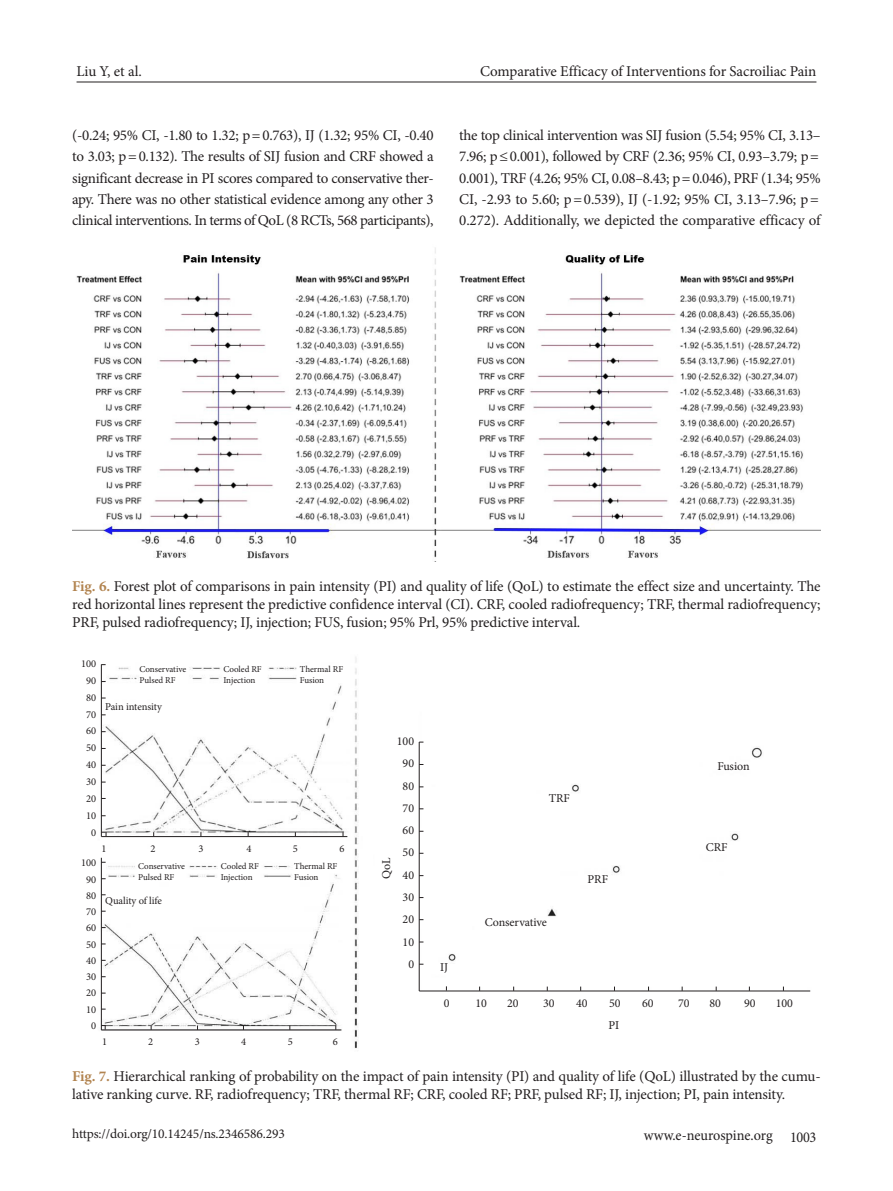
<style>
.page{position:relative;width:893px;height:1191px;background:#fff}
.page>*{position:absolute;margin:0;border:0;box-sizing:border-box;transform-origin:0 0}
.표그림캡션{font:15px/18px "Minion Pro";letter-spacing:-.01em;color:#231f20;text-align:justify}
.본문{font:15px/21.3px "Minion Pro";letter-spacing:-.02em;color:#231f20;text-align:justify}
.표그림캡션-2{font:15px "Minion Pro";letter-spacing:-.01em;color:#231f20;scale:.95 1}
.t1{font:13.5px "Minion Pro";letter-spacing:-.01em;color:#231f20}
.그림_지문_8pt{font:12px "Minion Pro";letter-spacing:-.005em;color:#231f20}
.그림_지문_8pt-2{font:10.5px "Minion Pro";letter-spacing:-.005em;color:#231f20}
.그림_지문_8pt-3{font:9px "Minion Pro";letter-spacing:-.005em;color:#231f20}
.s1{font-weight:700;color:#b28450}
</style>
<div class="page">
<hr style="left:77px;top:82px;width:739px;height:1px;background:#231f20">
<img style="left:72px;top:248px;width:749px;height:311px">
<img style="left:418px;top:741px;width:393px;height:251px">
<img style="left:100px;top:657px;width:259px;height:392px">
<hr style="left:101px;top:664px;width:1px;height:172px;background:#231f20">
<svg style="left:101px;top:832px;width:6px;height:4px"></svg>
<hr style="left:101px;top:836px;width:246px;height:1px;background:#231f20">
<hr style="left:419px;top:742px;width:1px;height:249px;background:#231f20">
<hr style="left:419px;top:990px;width:391px;height:1px;background:#231f20">
<hr style="left:101px;top:857px;width:1px;height:173px;background:#231f20">
<svg style="left:101px;top:1025px;width:5px;height:4px"></svg>
<hr style="left:101px;top:1029px;width:240px;height:1px;background:#231f20">
<p class="표그림캡션" style="left:77px;top:62px;width:67px">Liu Y, et al.</p>
<p class="표그림캡션" style="left:480px;top:62px;width:338px">Comparative Efficacy of Interventions for Sacroiliac Pain</p>
<p class="본문" style="left:72px;top:125px;width:363px">(-0.24; 95% CI, -1.80 to 1.32; p= 0.763), IJ (1.32; 95% CI, -0.40 to 3.03; p= 0.132). The results of SIJ fusion and CRF showed a significant decrease in PI scores compared to conservative ther&shy;apy. There was no other statistical evidence among any other 3 clinical interventions. In terms of QoL (8 RCTs, 568 participants),</p>
<p class="본문" style="left:459px;top:125px;width:363px;text-align:left">the top clinical intervention was SIJ fusion (5.54; 95% CI, 3.13– 7.96; p≤ 0.001), followed by CRF (2.36; 95% CI, 0.93–3.79; p= 0.001), TRF (4.26; 95% CI, 0.08–8.43; p= 0.046), PRF (1.34; 95% CI, -2.93 to 5.60; p = 0.539), IJ (-1.92; 95% CI, 3.13–7.96; p = 0.272). Additionally, we depicted the comparative efficacy of</p>
<p class="표그림캡션" style="left:72px;top:577px;width:750px"><span class="s1">Fig. 6.</span> Forest plot of comparisons in pain intensity (PI) and quality of life (QoL) to estimate the effect size and uncertainty. The red horizontal lines represent the predictive confidence interval (CI). CRF, cooled radiofrequency; TRF, thermal radiofrequency; PRF, pulsed radiofrequency; IJ, injection; FUS, fusion; 95% Prl, 95% predictive interval.</p>
<p class="그림_지문_8pt-2" style="left:81px;top:656px;width:17px">100</p>
<p class="그림_지문_8pt-2" style="left:86px;top:673px;width:12px">90</p>
<p class="그림_지문_8pt-2" style="left:86px;top:690px;width:12px">80</p>
<p class="그림_지문_8pt-2" style="left:86px;top:707px;width:12px">70</p>
<p class="그림_지문_8pt-2" style="left:86px;top:724px;width:12px">60</p>
<p class="그림_지문_8pt-2" style="left:86px;top:741px;width:12px">50</p>
<p class="그림_지문_8pt-2" style="left:86px;top:757px;width:12px">40</p>
<p class="그림_지문_8pt-2" style="left:86px;top:774px;width:12px">30</p>
<p class="그림_지문_8pt-2" style="left:86px;top:791px;width:12px">20</p>
<p class="그림_지문_8pt-2" style="left:86px;top:808px;width:12px">10</p>
<p class="그림_지문_8pt-2" style="left:91px;top:825px;width:7px">0</p>
<p class="그림_지문_8pt-3" style="left:139px;top:663px;width:48px">Conservative</p>
<p class="그림_지문_8pt-3" style="left:223px;top:663px;width:40px">Cooled RF</p>
<p class="그림_지문_8pt-3" style="left:300px;top:663px;width:45px">Thermal RF</p>
<p class="그림_지문_8pt-3" style="left:139px;top:674px;width:38px">Pulsed RF</p>
<p class="그림_지문_8pt-3" style="left:223px;top:674px;width:34px">Injection</p>
<p class="그림_지문_8pt-3" style="left:300px;top:674px;width:26px">Fusion</p>
<p class="그림_지문_8pt-2" style="left:105px;top:700px;width:58px">Pain intensity</p>
<p class="그림_지문_8pt-2" style="left:101px;top:841px;width:7px">1</p>
<p class="그림_지문_8pt-2" style="left:150px;top:841px;width:7px">2</p>
<p class="그림_지문_8pt-2" style="left:198px;top:841px;width:7px">3</p>
<p class="그림_지문_8pt-2" style="left:246px;top:841px;width:7px">4</p>
<p class="그림_지문_8pt-2" style="left:293px;top:841px;width:7px">5</p>
<p class="그림_지문_8pt-2" style="left:339px;top:841px;width:7px">6</p>
<p class="그림_지문_8pt-2" style="left:81px;top:856px;width:17px">100</p>
<p class="그림_지문_8pt-2" style="left:86px;top:872px;width:12px">90</p>
<p class="그림_지문_8pt-2" style="left:86px;top:888px;width:12px">80</p>
<p class="그림_지문_8pt-2" style="left:86px;top:904px;width:12px">70</p>
<p class="그림_지문_8pt-2" style="left:86px;top:921px;width:12px">60</p>
<p class="그림_지문_8pt-2" style="left:86px;top:937px;width:12px">50</p>
<p class="그림_지문_8pt-2" style="left:86px;top:953px;width:12px">40</p>
<p class="그림_지문_8pt-2" style="left:86px;top:969px;width:12px">30</p>
<p class="그림_지문_8pt-2" style="left:86px;top:986px;width:12px">20</p>
<p class="그림_지문_8pt-2" style="left:86px;top:1002px;width:12px">10</p>
<p class="그림_지문_8pt-2" style="left:91px;top:1018px;width:7px">0</p>
<p class="그림_지문_8pt-3" style="left:138px;top:859px;width:48px">Conservative</p>
<p class="그림_지문_8pt-3" style="left:221px;top:859px;width:40px">Cooled RF</p>
<p class="그림_지문_8pt-3" style="left:294px;top:859px;width:45px">Thermal RF</p>
<p class="그림_지문_8pt-3" style="left:138px;top:870px;width:38px">Pulsed RF</p>
<p class="그림_지문_8pt-3" style="left:221px;top:870px;width:34px">Injection</p>
<p class="그림_지문_8pt-3" style="left:294px;top:870px;width:26px">Fusion</p>
<p class="그림_지문_8pt-2" style="left:105px;top:893px;width:58px">Quality of life</p>
<p class="그림_지문_8pt-2" style="left:102px;top:1034px;width:7px">1</p>
<p class="그림_지문_8pt-2" style="left:148px;top:1034px;width:7px">2</p>
<p class="그림_지문_8pt-2" style="left:195px;top:1034px;width:7px">3</p>
<p class="그림_지문_8pt-2" style="left:241px;top:1034px;width:7px">4</p>
<p class="그림_지문_8pt-2" style="left:288px;top:1034px;width:7px">5</p>
<p class="그림_지문_8pt-2" style="left:333px;top:1034px;width:7px">6</p>
<p class="그림_지문_8pt" style="left:397px;top:733px;width:19px">100</p>
<p class="그림_지문_8pt" style="left:403px;top:755px;width:13px">90</p>
<p class="그림_지문_8pt" style="left:403px;top:777px;width:13px">80</p>
<p class="그림_지문_8pt" style="left:403px;top:800px;width:13px">70</p>
<p class="그림_지문_8pt" style="left:403px;top:822px;width:13px">60</p>
<p class="그림_지문_8pt" style="left:403px;top:844px;width:13px">50</p>
<p class="그림_지문_8pt" style="left:403px;top:867px;width:13px">40</p>
<p class="그림_지문_8pt" style="left:403px;top:889px;width:13px">30</p>
<p class="그림_지문_8pt" style="left:403px;top:911px;width:13px">20</p>
<p class="그림_지문_8pt" style="left:403px;top:933px;width:13px">10</p>
<p class="그림_지문_8pt" style="left:408px;top:956px;width:7px">0</p>
<p class="그림_지문_8pt" style="left:378px;top:879px;width:23px;rotate:-90deg">QoL</p>
<p class="그림_지문_8pt" style="left:440px;top:959px;width:9px">IJ</p>
<p class="그림_지문_8pt" style="left:549px;top:790px;width:23px">TRF</p>
<p class="그림_지문_8pt" style="left:485px;top:914px;width:64px">Conservative</p>
<p class="그림_지문_8pt" style="left:588px;top:870px;width:22px">PRF</p>
<p class="그림_지문_8pt" style="left:717px;top:758px;width:34px">Fusion</p>
<p class="그림_지문_8pt" style="left:706px;top:839px;width:23px">CRF</p>
<p class="그림_지문_8pt" style="left:444px;top:995px;width:7px">0</p>
<p class="그림_지문_8pt" style="left:476px;top:995px;width:13px">10</p>
<p class="그림_지문_8pt" style="left:507px;top:995px;width:13px">20</p>
<p class="그림_지문_8pt" style="left:543px;top:995px;width:13px">30</p>
<p class="그림_지문_8pt" style="left:576px;top:995px;width:13px">40</p>
<p class="그림_지문_8pt" style="left:609px;top:995px;width:13px">50</p>
<p class="그림_지문_8pt" style="left:642px;top:995px;width:13px">60</p>
<p class="그림_지문_8pt" style="left:678px;top:995px;width:13px">70</p>
<p class="그림_지문_8pt" style="left:710px;top:995px;width:13px">80</p>
<p class="그림_지문_8pt" style="left:744px;top:995px;width:13px">90</p>
<p class="그림_지문_8pt" style="left:776px;top:995px;width:19px">100</p>
<p class="그림_지문_8pt" style="left:608px;top:1017px;width:12px">PI</p>
<p class="표그림캡션" style="left:72px;top:1067px;width:750px"><span class="s1">Fig. 7.</span> Hierarchical ranking of probability on the impact of pain intensity (PI) and quality of life (QoL) illustrated by the cumu&shy;lative ranking curve. RF, radiofrequency; TRF, thermal RF; CRF, cooled RF; PRF, pulsed RF; IJ, injection; PI, pain intensity.</p>
<p class="t1" style="left:72px;top:1124px;width:214px">https://doi.org/10.14245/ns.2346586.293</p>
<p class="표그림캡션-2" style="left:644px;top:1125px;width:183px">www.e-neurospine.org 1003</p>
</div>
